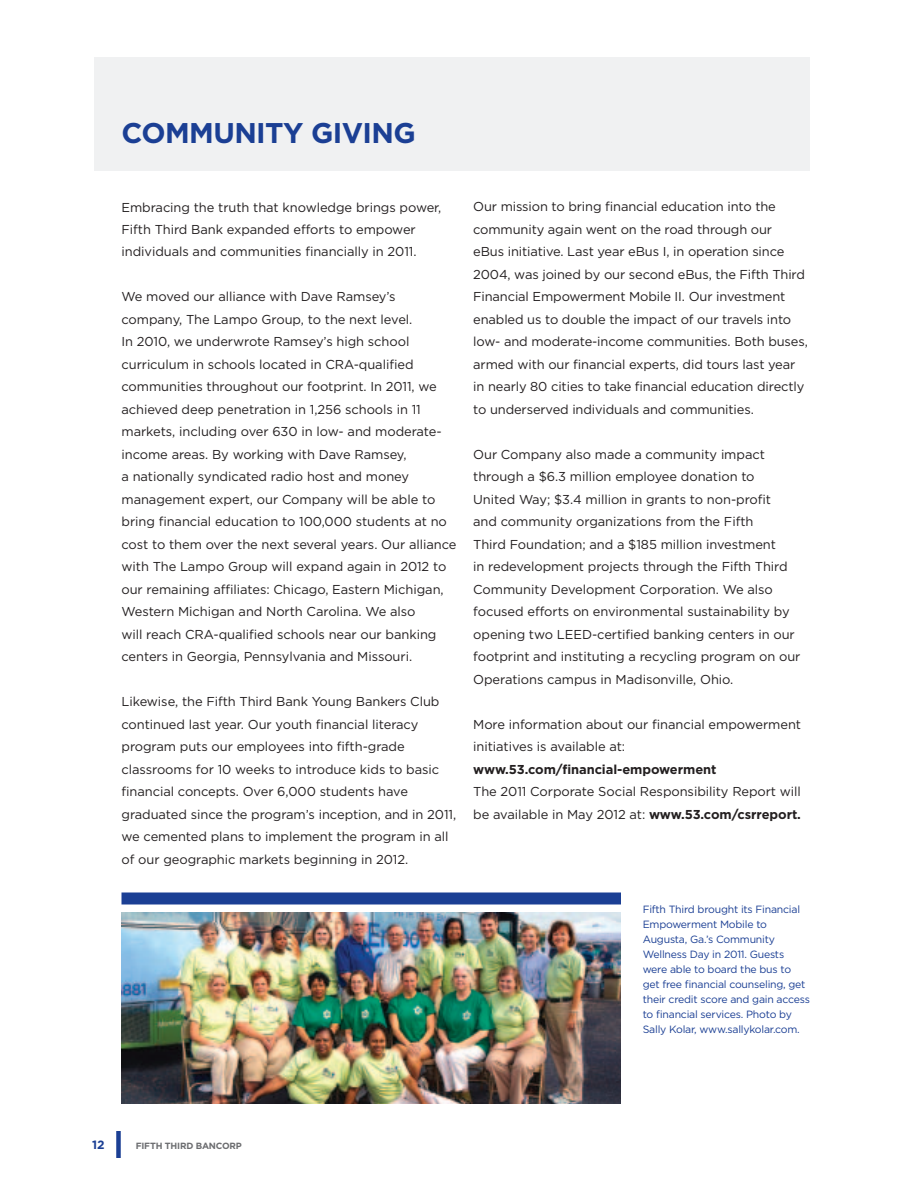
<style>
.page{position:relative;width:918px;height:1188px;background:#fff}
.page>*{position:absolute;margin:0;border:0;box-sizing:border-box;transform-origin:0 0}
.t1{font:700 28.5px "Gotham";letter-spacing:-.02em;color:#1b3f94}
.t2{font:12.9px/22.5px "Gotham";letter-spacing:-.005em;color:#231f20}
.t3{font:700 12.9px "Gotham";letter-spacing:-.005em;color:#231f20}
.t4{font:700 12px "Gotham";color:#1b3f94}
.t5{font:10.5px/15px "Gotham";letter-spacing:-.02em;color:#1b3f94}
.t6{font:700 9px "Gotham";letter-spacing:-.02em;color:#6c6d70}
.s1{font-weight:700}
</style>
<div class="page">
<div style="left:116px;top:1131px;width:5px;height:27px;background:#1b3f94"></div>
<img style="left:122px;top:912px;width:499px;height:192px">
<div style="left:122px;top:892px;width:499px;height:12px;background:#1b3f94"></div>
<div style="left:94px;top:57px;width:716px;height:113px;background:#f0f1f2"></div>
<h1 class="t1" style="left:122px;top:117px;width:296px">COMMUNITY GIVING</h1>
<p class="t2" style="left:122px;top:195px;width:321px">Embracing the truth that knowledge brings power,<br>Fifth Third Bank expanded efforts to empower individuals and communities financially in 2011.</p>
<p class="t2" style="left:122px;top:285px;width:336px">We moved our alliance with Dave Ramsey’s company, The Lampo Group, to the next level.<br>In 2010, we underwrote Ramsey’s high school curriculum in schools located in CRA-qualified communities throughout our footprint. In 2011, we achieved deep penetration in 1,256 schools in 11 markets, including over 630 in low- and moderate&shy;income areas. By working with Dave Ramsey,<br>a nationally syndicated radio host and money management expert, our Company will be able to bring financial education to 100,000 students at no cost to them over the next several years. Our alliance with The Lampo Group will expand again in 2012 to our remaining affiliates: Chicago, Eastern Michigan, Western Michigan and North Carolina. We also<br>will reach CRA-qualified schools near our banking centers in Georgia, Pennsylvania and Missouri.</p>
<p class="t2" style="left:122px;top:690px;width:336px">Likewise, the Fifth Third Bank Young Bankers Club continued last year. Our youth financial literacy program puts our employees into fifth-grade classrooms for 10 weeks to introduce kids to basic financial concepts. Over 6,000 students have graduated since the program’s inception, and in 2011, we cemented plans to implement the program in all of our geographic markets beginning in 2012.</p>
<p class="t2" style="left:473px;top:195px;width:336px">Our mission to bring financial education into the community again went on the road through our<br>eBus initiative. Last year eBus I, in operation since 2004, was joined by our second eBus, the Fifth Third Financial Empowerment Mobile II. Our investment enabled us to double the impact of our travels into low- and moderate-income communities. Both buses, armed with our financial experts, did tours last year in nearly 80 cities to take financial education directly to underserved individuals and communities.</p>
<p class="t2" style="left:473px;top:443px;width:329px">Our Company also made a community impact through a $6.3 million employee donation to<br>United Way; $3.4 million in grants to non-profit<br>and community organizations from the Fifth<br>Third Foundation; and a $185 million investment<br>in redevelopment projects through the Fifth Third Community Development Corporation. We also focused efforts on environmental sustainability by opening two LEED-certified banking centers in our footprint and instituting a recycling program on our Operations campus in Madisonville, Ohio.</p>
<p class="t2" style="left:473px;top:713px;width:329px">More information about our financial empowerment initiatives is available at:</p>
<p class="t3" style="left:473px;top:762px;width:245px">www.53.com/financial-empowerment</p>
<p class="t2" style="left:473px;top:780px;width:329px">The 2011 Corporate Social Responsibility Report will be available in May 2012 at: <span class="s1">www.53.com/csrreport.</span></p>
<p class="t5" style="left:643px;top:902px;width:169px">Fifth Third brought its Financial<br>Empowerment Mobile to<br>Augusta, Ga.’s Community<br>Wellness Day in 2011. Guests were able to board the bus to get free financial counseling, get their credit score and gain access to financial services. Photo by<br>Sally Kolar, www.sallykolar.com.</p>
<p class="t4" style="left:92px;top:1138px;width:14px">12</p>
<p class="t6" style="left:136px;top:1141px;width:108px">FIFTH THIRD BANCORP</p>
</div>
